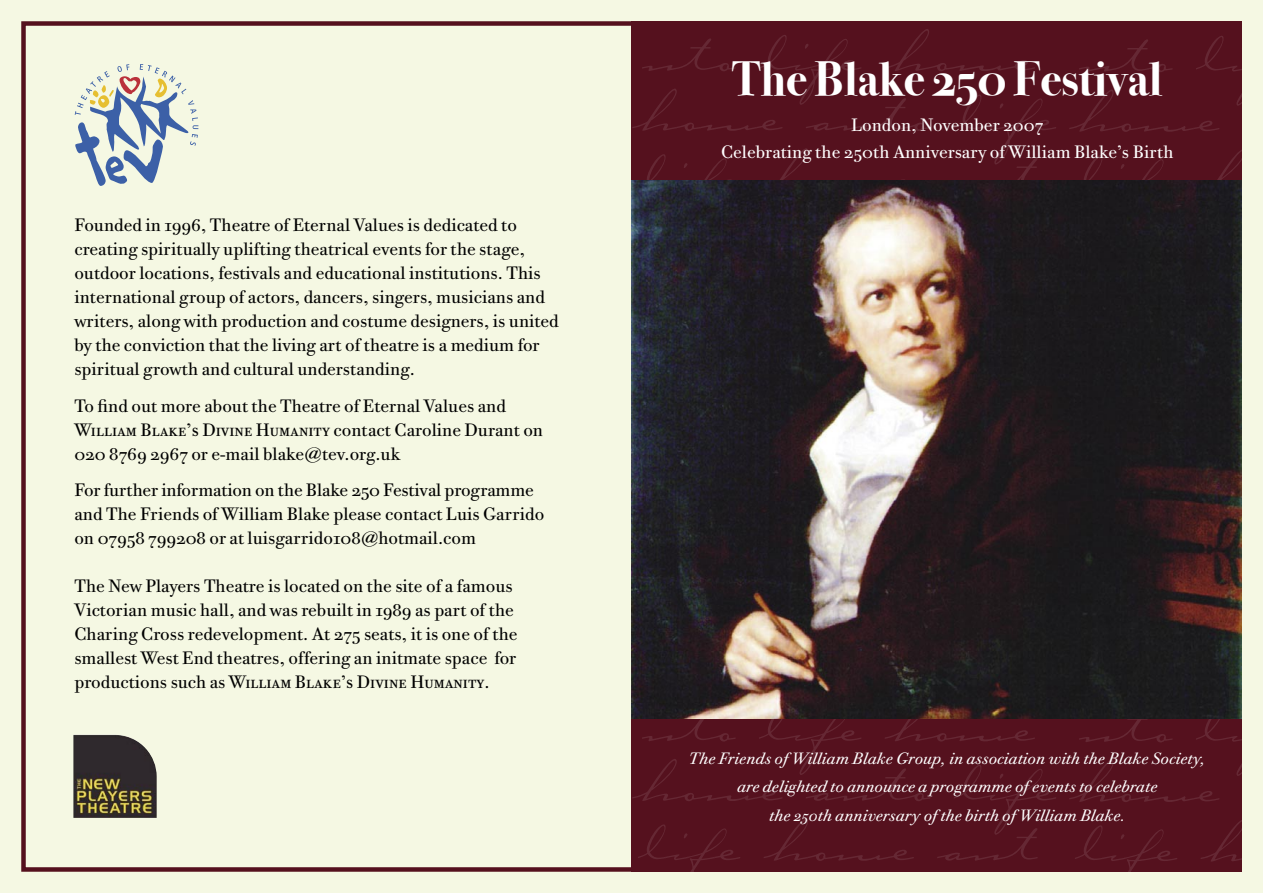
<style>
.page{position:relative;width:1263px;height:893px;background:#f5f8e3}
.page>*{position:absolute;margin:0;border:0;box-sizing:border-box;transform-origin:0 0}
.t1{font:48px "Bodoni Svty Two OSITCTT Bold";color:#fff}
.t2{font:18px/24px "Bodoni Twe ITC Book OS";color:#000}
.t3{font:18px "Bodoni Twe ITC Book OS";color:#fff}
.t4{font:16.5px/28.5px "Bodoni Twe ITC Book Ital OS";color:#fff;text-align:center}
.s1{font-family:"Bodoni Twe ITC Book SC"}
</style>
<div class="page">
<div style="left:631px;top:21px;width:611px;height:851px;background:#55111e"></div>
<img style="left:631px;top:180px;width:611px;height:539px">
<svg style="left:632px;top:29px;width:424px;height:151px"></svg>
<svg style="left:1069px;top:36px;width:173px;height:96px"></svg>
<svg style="left:1084px;top:155px;width:79px;height:25px"></svg>
<svg style="left:1217px;top:150px;width:25px;height:30px"></svg>
<svg style="left:632px;top:720px;width:424px;height:152px"></svg>
<svg style="left:1069px;top:720px;width:173px;height:82px"></svg>
<svg style="left:1075px;top:825px;width:102px;height:47px"></svg>
<svg style="left:1201px;top:820px;width:41px;height:42px"></svg>
<svg style="left:75px;top:64px;width:123px;height:122px;background:#c5cece"></svg>
<img style="left:73px;top:735px;width:84px;height:83px">
<p class="t2" style="left:74px;top:213px;width:486px">Founded in 1996, Theatre of Eternal Values is dedicated to creating spiritually uplifting theatrical events for the stage, outdoor locations, festivals and educational institutions. This international group of actors, dancers, singers, musicians and writers, along with production and costume designers, is united by the conviction that the living art of theatre is a medium for spiritual growth and cultural understanding.</p>
<p class="t2" style="left:74px;top:393px;width:470px">To find out more about the Theatre of Eternal Values and<br><span class="s1">William Blake’s Divine Humanity</span> contact Caroline Durant on<br>020 8769 2967 or e-mail blake@tev.org.uk</p>
<p class="t2" style="left:74px;top:478px;width:471px">For further information on the Blake 250 Festival programme and The Friends of William Blake please contact Luis Garrido on 07958 799208 or at luisgarrido108@hotmail.com</p>
<p class="t2" style="left:74px;top:574px;width:445px">The New Players Theatre is located on the site of a famous Victorian music hall, and was rebuilt in 1989 as part of the Charing Cross redevelopment. At 275 seats, it is one of the smallest West End theatres, offering an initmate space for productions such as <span class="s1">William Blake’s Divine Humanity</span>.</p>
<p class="t1" style="left:732px;top:51px;width:432px">The Blake 250 Festival</p>
<p class="t3" style="left:851px;top:114px;width:193px">London, November 2007</p>
<p class="t3" style="left:721px;top:141px;width:454px">Celebrating the 250th Anniversary of William Blake’s Birth</p>
<p class="t4" style="left:689px;top:744px;width:518px">The Friends of William Blake Group, in association with the Blake Society, are delighted to announce a programme of events to celebrate<br>the 250th anniversary of the birth of William Blake.</p>
</div>
